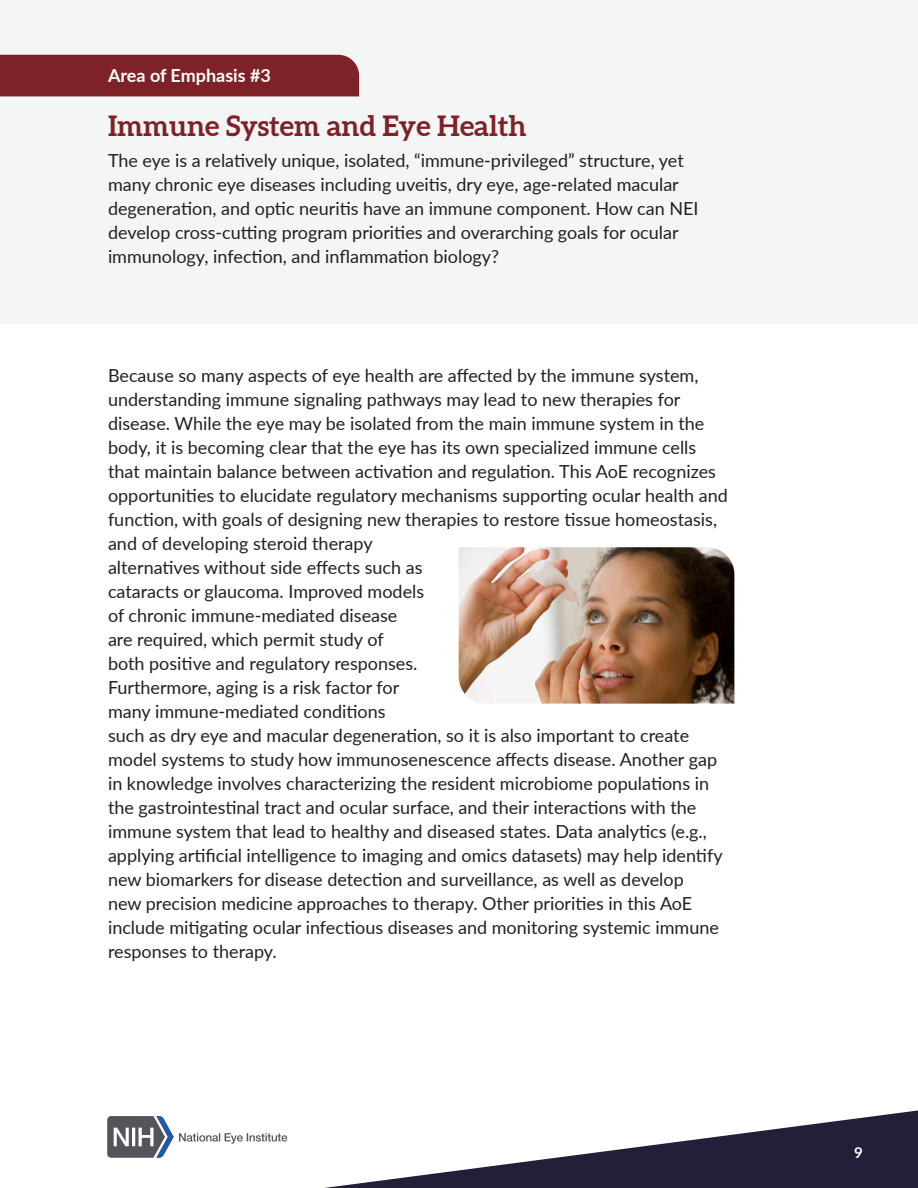
<style>
.page{position:relative;width:918px;height:1188px;background:#fff}
.page>*{position:absolute;margin:0;border:0;box-sizing:border-box;transform-origin:0 0}
.t1{font:700 28.5px "Aleo";color:#7e2227}
.t2{font:18px/24px "Lato";color:#231f20}
.t3{font:700 18px "Lato";color:#fff}
.t4{font:700 15px "Lato";color:#fff}
</style>
<div class="page">
<img style="left:459px;top:547px;width:275px;height:157px">
<svg style="left:287px;top:1110px;width:631px;height:78px"></svg>
<div style="left:0;top:0;width:918px;height:324px;background:#f3f6f4"></div>
<div style="left:0;top:55px;width:359px;height:41px;background:#7e2227"></div>
<svg style="left:107px;top:1116px;width:180px;height:42px"></svg>
<h3 class="t3" style="left:108px;top:62px;width:164px">Area of Emphasis #3</h3>
<h3 class="t1" style="left:108px;top:109px;width:420px">Immune System and Eye Health</h3>
<p class="t2" style="left:108px;top:148px;width:592px">The eye is a relatively unique, isolated, “immune-privileged” structure, yet many chronic eye diseases including uveitis, dry eye, age-related macular degeneration, and optic neuritis have an immune component. How can NEI develop cross-cutting program priorities and overarching goals for ocular immunology, infection, and inflammation biology?</p>
<p class="t2" style="left:108px;top:362px;width:621px">Because so many aspects of eye health are affected by the immune system, understanding immune signaling pathways may lead to new therapies for disease. While the eye may be isolated from the main immune system in the body, it is becoming clear that the eye has its own specialized immune cells that maintain balance between activation and regulation. This AoE recognizes opportunities to elucidate regulatory mechanisms supporting ocular health and function, with goals of designing new therapies to restore tissue homeostasis, and of developing steroid therapy<br>alternatives without side effects such as<br>cataracts or glaucoma. Improved models<br>of chronic immune-mediated disease<br>are required, which permit study of<br>both positive and regulatory responses.<br>Furthermore, aging is a risk factor for<br>many immune-mediated conditions<br>such as dry eye and macular degeneration, so it is also important to create model systems to study how immunosenescence affects disease. Another gap in knowledge involves characterizing the resident microbiome populations in the gastrointestinal tract and ocular surface, and their interactions with the immune system that lead to healthy and diseased states. Data analytics (e.g., applying artificial intelligence to imaging and omics datasets) may help identify new biomarkers for disease detection and surveillance, as well as develop<br>new precision medicine approaches to therapy. Other priorities in this AoE include mitigating ocular infectious diseases and monitoring systemic immune responses to therapy.</p>
<p class="t4" style="left:854px;top:1141px;width:10px">9</p>
</div>
